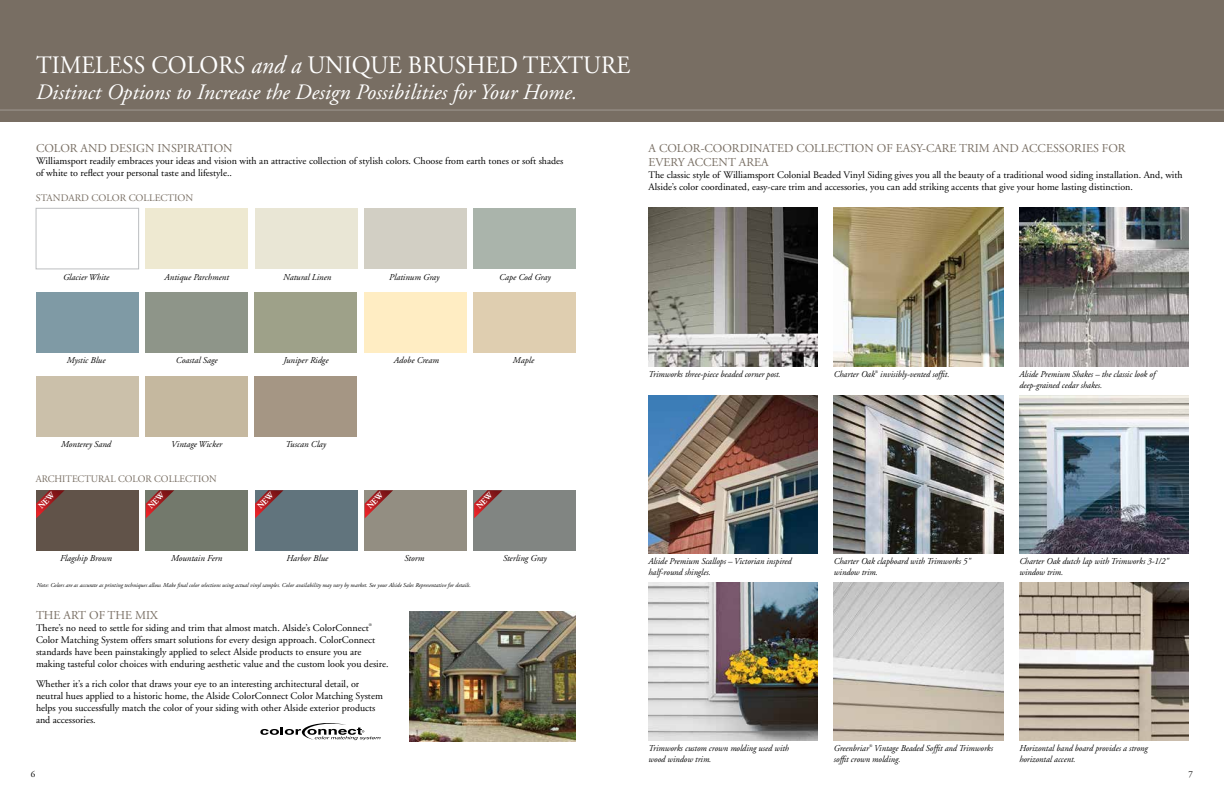
<style>
.page{position:relative;width:1224px;height:792px;background:#fff}
.page>*{position:absolute;margin:0;border:0;box-sizing:border-box;transform-origin:0 0}
.t1{font:25px "Adobe Garamond";color:#fff;scale:.95 1}
.t2{font:italic 22px "Adobe Garamond";color:#fff}
.t3{font:12px/14.4px "Adobe Garamond";color:#786e63}
.t4{font:10px/12px "Adobe Garamond";color:#000}
.t5{font:10px "Adobe Garamond";color:#786e63}
.t6{font:italic 9px/10.8px "Adobe Garamond";color:#000;scale:.96 1}
.t7{font:italic 9px "Adobe Garamond";color:#000}
.t8{font:9px "Adobe Garamond";color:#000}
.t9{font:italic 6px "Adobe Garamond";color:#000}
.t10{font:italic 4px "Adobe Garamond";color:#000;scale:.96 1}
.t11{font:4px "Adobe Garamond";color:#000}
.s1{font-style:italic}
</style>
<div class="page">
<div style="left:0;top:0;width:1224px;height:121px;background:#786e63"></div>
<hr style="left:0;top:110px;width:1224px;height:1px;background:#a09992">
<svg style="left:260px;top:723px;width:121px;height:17px"></svg>
<img style="left:410px;top:611px;width:166px;height:130px">
<img style="left:1019px;top:208px;width:170px;height:158px">
<img style="left:649px;top:395px;width:169px;height:158px">
<img style="left:1019px;top:395px;width:170px;height:158px">
<img style="left:649px;top:582px;width:169px;height:159px">
<img style="left:649px;top:208px;width:169px;height:158px">
<img style="left:834px;top:395px;width:169px;height:158px">
<img style="left:834px;top:582px;width:169px;height:159px">
<img style="left:1019px;top:582px;width:170px;height:159px">
<img style="left:834px;top:208px;width:169px;height:158px">
<div style="left:255px;top:292px;width:102px;height:61px;background:#9ea189"></div>
<div style="left:255px;top:376px;width:102px;height:61px;background:#a59684"></div>
<div style="left:364px;top:292px;width:102px;height:61px;background:#ffedc3"></div>
<div style="left:474px;top:292px;width:102px;height:61px;background:#dfceb0"></div>
<div style="left:36px;top:208px;width:103px;height:61px;background:#fff;border:1px solid #bcbec0"></div>
<div style="left:146px;top:208px;width:102px;height:61px;background:#eee9d1"></div>
<div style="left:255px;top:208px;width:102px;height:61px;background:#e9e6d5"></div>
<div style="left:36px;top:292px;width:102px;height:61px;background:#7f9aa5"></div>
<div style="left:36px;top:376px;width:102px;height:61px;background:#cbc0aa"></div>
<div style="left:146px;top:292px;width:102px;height:61px;background:#8e9589"></div>
<div style="left:146px;top:376px;width:102px;height:61px;background:#c5b89f"></div>
<div style="left:365px;top:208px;width:102px;height:61px;background:#d2cfc4"></div>
<div style="left:474px;top:208px;width:102px;height:61px;background:#aab4ab"></div>
<div style="left:36px;top:490px;width:103px;height:61px;background:#615349"></div>
<div style="left:146px;top:490px;width:102px;height:61px;background:#73796c"></div>
<div style="left:255px;top:490px;width:102px;height:61px;background:#61747d"></div>
<div style="left:365px;top:490px;width:102px;height:61px;background:#938e82"></div>
<div style="left:474px;top:490px;width:102px;height:61px;background:#818582"></div>
<svg style="left:36px;top:490px;width:29px;height:28px"></svg>
<svg style="left:146px;top:490px;width:28px;height:28px"></svg>
<svg style="left:255px;top:490px;width:29px;height:28px"></svg>
<svg style="left:365px;top:490px;width:28px;height:28px"></svg>
<svg style="left:474px;top:490px;width:29px;height:28px"></svg>
<h1 class="t1" style="left:36px;top:51px;width:627px">TIMELESS COLORS <span class="s1">and a</span> UNIQUE BRUSHED TEXTURE</h1>
<h2 class="t2" style="left:36px;top:80px;width:543px">Distinct Options to Increase the Design Possibilities for Your Home.</h2>
<p class="t3" style="left:36px;top:141px;width:198px">COLOR AND DESIGN INSPIRATION</p>
<p class="t4" style="left:36px;top:155px;width:529px">Williamsport readily embraces your ideas and vision with an attractive collection of stylish colors. Choose from earth tones or soft shades of white to reflect your personal taste and lifestyle..</p>
<p class="t5" style="left:36px;top:192px;width:159px">STANDARD COLOR COLLECTION</p>
<p class="t3" style="left:649px;top:141px;width:479px">A COLOR-COORDINATED COLLECTION OF EASY-CARE TRIM AND ACCESSORIES FOR<br>EVERY ACCENT AREA</p>
<p class="t4" style="left:649px;top:170px;width:536px">The classic style of Williamsport Colonial Beaded Vinyl Siding gives you all the beauty of a traditional wood siding installation. And, with<br>Alside’s color coordinated, easy-care trim and accessories, you can add striking accents that give your home lasting distinction.</p>
<p class="t7" style="left:63px;top:272px;width:48px">Glacier White</p>
<p class="t7" style="left:283px;top:272px;width:50px">Natural Linen</p>
<p class="t7" style="left:499px;top:272px;width:53px">Cape Cod Gray</p>
<p class="t7" style="left:165px;top:272px;width:66px">Antique Parchment</p>
<p class="t7" style="left:389px;top:272px;width:52px">Platinum Gray</p>
<p class="t7" style="left:67px;top:356px;width:40px">Mystic Blue</p>
<p class="t7" style="left:176px;top:356px;width:43px">Coastal Sage</p>
<p class="t7" style="left:283px;top:356px;width:47px">Juniper Ridge</p>
<p class="t7" style="left:513px;top:356px;width:23px">Maple</p>
<p class="t7" style="left:394px;top:356px;width:47px">Adobe Cream</p>
<p class="t7" style="left:61px;top:440px;width:52px">Monterey Sand</p>
<p class="t7" style="left:171px;top:440px;width:52px">Vintage Wicker</p>
<p class="t7" style="left:286px;top:440px;width:42px">Tuscan Clay</p>
<p class="t5" style="left:36px;top:473px;width:183px">ARCHITECTURAL COLOR COLLECTION</p>
<p class="t7" style="left:60px;top:554px;width:53px">Flagship Brown</p>
<p class="t7" style="left:171px;top:554px;width:53px">Mountain Fern</p>
<p class="t7" style="left:286px;top:554px;width:43px">Harbor Blue</p>
<p class="t7" style="left:404px;top:554px;width:21px">Storm</p>
<p class="t7" style="left:503px;top:554px;width:45px">Sterling Gray</p>
<p class="t9" style="left:37px;top:581px;width:436px">Note: Colors are as accurate as printing techniques allow. Make final color selections using actual vinyl samples. Color availability may vary by market. See your Alside Sales Representative for details.</p>
<p class="t3" style="left:36px;top:609px;width:123px">THE ART OF THE MIX</p>
<p class="t4" style="left:36px;top:622px;width:334px">There’s no need to settle for siding and trim that almost match. Alside’s ColorConnect</p>
<p class="t11" style="left:369px;top:623px;width:5px">®</p>
<p class="t4" style="left:36px;top:634px;width:354px">Color Matching System offers smart solutions for every design approach. ColorConnect standards have been painstakingly applied to select Alside products to ensure you are making tasteful color choices with enduring aesthetic value and the custom look you desire.</p>
<p class="t4" style="left:36px;top:678px;width:348px">Whether it’s a rich color that draws your eye to an interesting architectural detail, or neutral hues applied to a historic home, the Alside ColorConnect Color Matching System helps you successfully match the color of your siding with other Alside exterior products and accessories.</p>
<p class="t6" style="left:649px;top:369px;width:139px">Trimworks three-piece beaded corner post.</p>
<p class="t6" style="left:834px;top:369px;width:44px">Charter Oak</p>
<p class="t10" style="left:875px;top:370px;width:5px">®</p>
<p class="t6" style="left:880px;top:369px;width:74px">invisibly-vented soffit.</p>
<p class="t6" style="left:1019px;top:369px;width:143px">Alside Premium Shakes – the classic look of deep-grained cedar shakes.</p>
<p class="t6" style="left:649px;top:556px;width:151px">Alside Premium Scallops – Victorian inspired half-round shingles.</p>
<p class="t6" style="left:834px;top:556px;width:144px">Charter Oak clapboard with Trimworks 5" window trim.</p>
<p class="t6" style="left:1019px;top:556px;width:157px">Charter Oak dutch lap with Trimworks 3-1/2" window trim.</p>
<p class="t6" style="left:649px;top:743px;width:148px">Trimworks custom crown molding used with wood window trim.</p>
<p class="t6" style="left:834px;top:743px;width:38px">Greenbriar</p>
<p class="t10" style="left:869px;top:744px;width:5px">®</p>
<p class="t6" style="left:834px;top:743px;width:167px;text-indent:40px">Vintage Beaded Soffit and Trimworks soffit crown molding.</p>
<p class="t6" style="left:1019px;top:743px;width:135px">Horizontal band board provides a strong horizontal accent.</p>
<p class="t8" style="left:31px;top:769px;width:6px">6</p>
<p class="t8" style="left:1189px;top:769px;width:6px">7</p>
</div>
